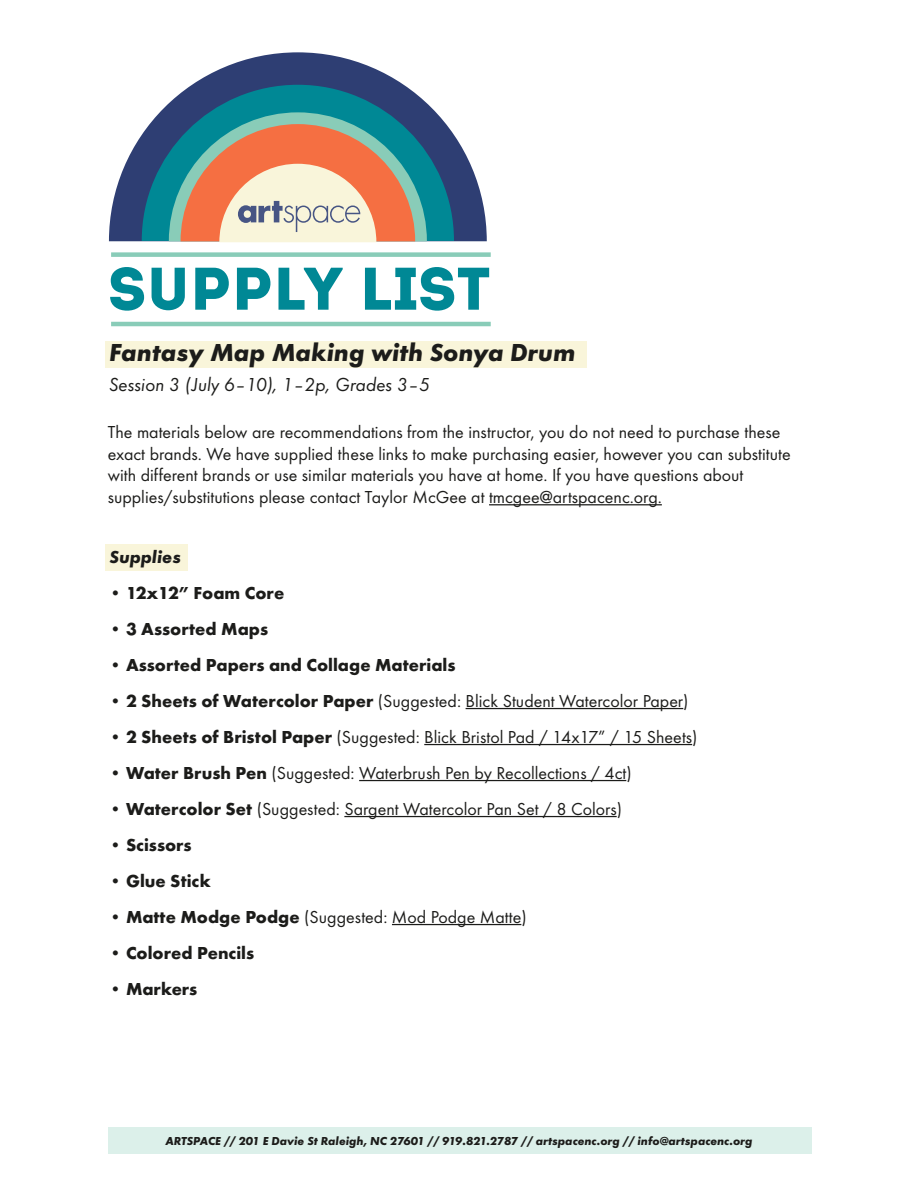
<style>
.page{position:relative;width:918px;height:1188px;background:#fff}
.page>*{position:absolute;margin:0;border:0;box-sizing:border-box;transform-origin:0 0}
.t1{font:60px "Intro";color:#008895}
.t2{font:italic 700 25.5px "Futura T";color:#1c1c1a}
.t3{font:italic 19.5px "Futura T";color:#1c1c1a}
.t4{font:18px/21.6px "Futura T";color:#1c1c1a}
.t5{font:700 18px "Futura T";color:#1c1c1a}
.t6{font:italic 700 18px "Futura T";color:#1c1c1a}
.t7{font:italic 700 12px "Futura T";color:#1c1c1a}
.s1{font-weight:400}
.s2{font-weight:700}
</style>
<div class="page">
<div style="left:105px;top:341px;width:481px;height:27px;background:#f9f5da"></div>
<div style="left:105px;top:544px;width:82px;height:27px;background:#f9f5da"></div>
<div style="left:108px;top:1127px;width:704px;height:27px;background:#dcf0ea"></div>
<hr style="left:466px;top:708px;width:217px;height:1px;background:#1c1c1a">
<hr style="left:424px;top:744px;width:268px;height:1px;background:#1c1c1a">
<hr style="left:359px;top:780px;width:267px;height:1px;background:#1c1c1a">
<hr style="left:344px;top:816px;width:273px;height:1px;background:#1c1c1a">
<hr style="left:392px;top:924px;width:129px;height:1px;background:#1c1c1a">
<svg style="left:109px;top:52px;width:378px;height:189px"></svg>
<svg style="left:142px;top:85px;width:312px;height:156px;background:#387895"></svg>
<svg style="left:169px;top:112px;width:258px;height:130px;background:#afa08c"></svg>
<hr style="left:111px;top:322px;width:380px;height:4px;background:#89ccb8">
<div style="left:111px;top:252px;width:380px;height:5px;background:#89ccb8"></div>
<hr style="left:489px;top:504px;width:173px;height:1px;background:#1c1c1a">
<h1 class="t1" style="left:108px;top:253px;width:384px">SUPPLY LIST</h1>
<h2 class="t2" style="left:109px;top:338px;width:468px">Fantasy Map Making with Sonya Drum</h2>
<p class="t3" style="left:109px;top:374px;width:323px">Session 3 (July 6–10), 1–2p, Grades 3–5</p>
<p class="t4" style="left:108px;top:421px;width:684px">The materials below are recommendations from the instructor, you do not need to purchase these exact brands. We have supplied these links to make purchasing easier, however you can substitute with different brands or use similar materials you have at home. If you have questions about supplies/substitutions please contact Taylor McGee at tmcgee@artspacenc.org.</p>
<p class="t6" style="left:110px;top:546px;width:73px">Supplies</p>
<p class="t5" style="left:110px;top:582px;width:176px"><span class="s1">•</span> 12x12” Foam Core</p>
<p class="t5" style="left:110px;top:618px;width:160px"><span class="s1">•</span> 3 Assorted Maps</p>
<p class="t5" style="left:110px;top:654px;width:348px"><span class="s1">•</span> Assorted Papers and Collage Materials</p>
<p class="t4" style="left:110px;top:690px;width:581px">• <span class="s2">2 Sheets of Watercolor Paper</span> (Suggested: Blick Student Watercolor Paper)</p>
<p class="t4" style="left:110px;top:726px;width:589px">• <span class="s2">2 Sheets of Bristol Paper</span> (Suggested: Blick Bristol Pad / 14x17” / 15 Sheets)</p>
<p class="t4" style="left:110px;top:762px;width:524px">• <span class="s2">Water Brush Pen</span> (Suggested: Waterbrush Pen by Recollections / 4ct)</p>
<p class="t4" style="left:110px;top:798px;width:514px">• <span class="s2">Watercolor Set</span> (Suggested: Sargent Watercolor Pan Set / 8 Colors)</p>
<p class="t5" style="left:110px;top:834px;width:84px"><span class="s1">•</span> Scissors</p>
<p class="t5" style="left:110px;top:870px;width:103px"><span class="s1">•</span> Glue Stick</p>
<p class="t4" style="left:110px;top:906px;width:419px">• <span class="s2">Matte Modge Podge</span> (Suggested: Mod Podge Matte)</p>
<p class="t5" style="left:110px;top:942px;width:146px"><span class="s1">•</span> Colored Pencils</p>
<p class="t5" style="left:110px;top:978px;width:89px"><span class="s1">•</span> Markers</p>
<p class="t7" style="left:165px;top:1134px;width:589px">ARTSPACE // 201 E Davie St Raleigh, NC 27601 // 919.821.2787 // artspacenc.org // info@artspacenc.org</p>
</div>
